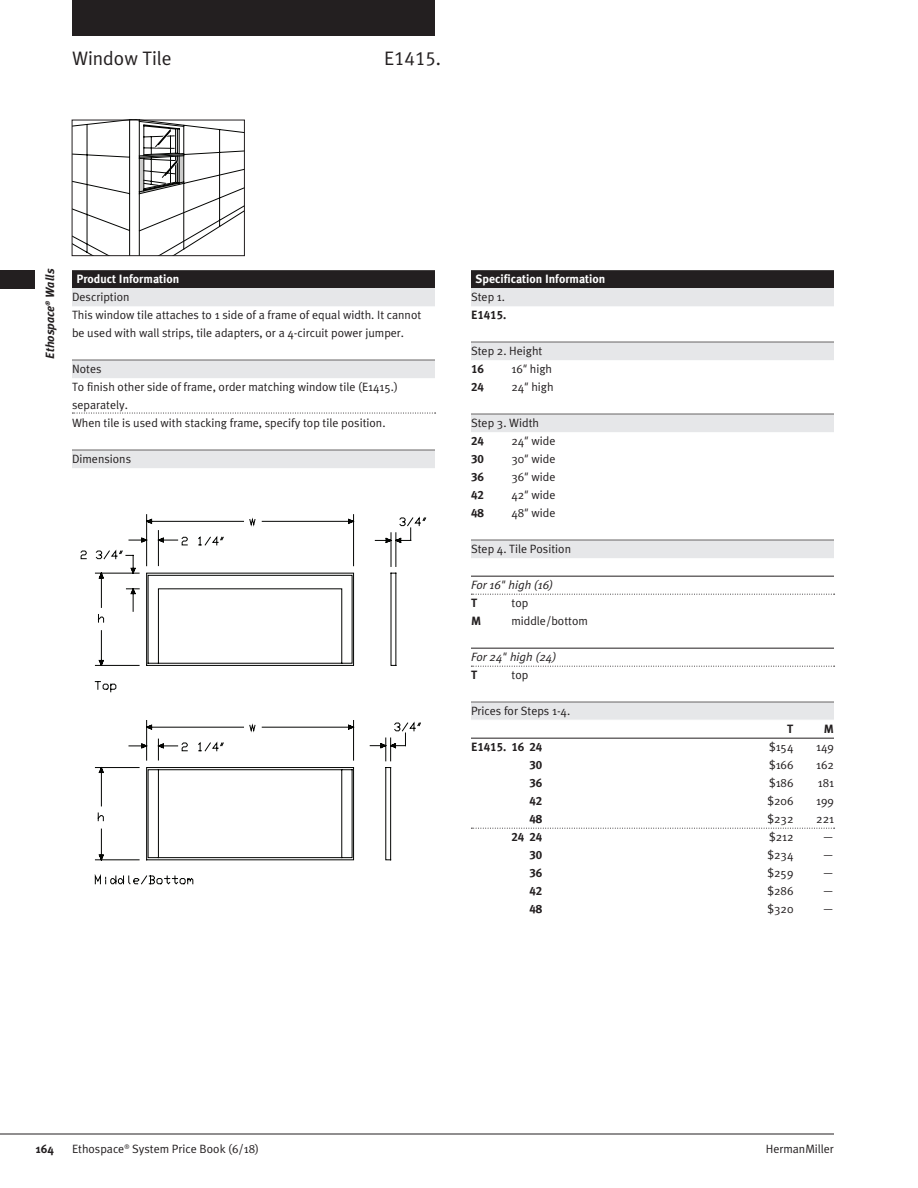
<style>
.page{position:relative;width:918px;height:1188px;background:#fff}
.page>*{position:absolute;margin:0;border:0;box-sizing:border-box;transform-origin:0 0}
.ProdName{font:19.5px "Meta HM";color:#231f20}
.ProdNums{font:19.5px "Meta Caps HM";color:#231f20}
.BodyText{font:12px/18px "Meta HM";color:#231f20}
.GreyBarTopLine{font:12px "Meta HM";color:#231f20}
.DottedRule{font:12px "Meta HM";color:#231f20}
.BodyText-2{font:700 12px "Meta Caps HM";color:#231f20}
.FooterVerso{font:12px "Meta HM";color:#231f20}
.BodyText-3{font:italic 12px "Meta HM";color:#231f20}
.BlackBarColumnBreak{font:700 12px "Meta HM";color:#fff}
.BlackBar{font:700 12px "Meta HM";color:#fff}
.GreyBar12{font:12px "Meta HM";color:#231f20}
.TabsVerso{font:italic 700 12px "Meta HM";color:#231f20}
.FooterVerso-2{font:700 12px "Meta HM";color:#231f20}
.ColHeads{font:700 12px "Meta Caps HM";color:#231f20}
.s1{font-style:italic}
</style>
<div class="page">
<div style="left:72px;top:0;width:363px;height:36px;background:#231f20"></div>
<hr style="left:0;top:1134px;width:834px;height:1px;background:#231f20">
<div style="left:0;top:270px;width:34px;height:18px;background:#231f20"></div>
<div style="left:72px;top:270px;width:363px;height:18px;background:#231f20"></div>
<div style="left:72px;top:288px;width:363px;height:18px;background:#e6e7e9"></div>
<hr style="left:72px;top:360px;width:363px;height:1px;background:#231f20">
<div style="left:72px;top:361px;width:363px;height:17px;background:#e6e7e9"></div>
<svg style="left:72px;top:413px;width:364px;height:1px"></svg>
<hr style="left:72px;top:450px;width:363px;height:1px;background:#231f20">
<div style="left:72px;top:451px;width:363px;height:17px;background:#e6e7e9"></div>
<svg style="left:80px;top:514px;width:347px;height:371px"></svg>
<svg style="left:375px;top:518px;width:51px;height:148px"></svg>
<div style="left:471px;top:270px;width:363px;height:18px;background:#231f20"></div>
<div style="left:471px;top:288px;width:363px;height:18px;background:#e6e7e9"></div>
<hr style="left:471px;top:342px;width:363px;height:1px;background:#231f20">
<div style="left:471px;top:343px;width:363px;height:17px;background:#e6e7e9"></div>
<hr style="left:471px;top:414px;width:363px;height:1px;background:#231f20">
<div style="left:471px;top:415px;width:363px;height:17px;background:#e6e7e9"></div>
<hr style="left:471px;top:540px;width:363px;height:1px;background:#231f20">
<div style="left:471px;top:541px;width:363px;height:17px;background:#e6e7e9"></div>
<hr style="left:471px;top:576px;width:363px;height:1px;background:#231f20">
<svg style="left:471px;top:594px;width:364px;height:1px"></svg>
<hr style="left:471px;top:648px;width:363px;height:1px;background:#231f20">
<svg style="left:471px;top:666px;width:364px;height:1px"></svg>
<hr style="left:471px;top:702px;width:363px;height:1px;background:#231f20">
<div style="left:471px;top:703px;width:363px;height:17px;background:#e6e7e9"></div>
<hr style="left:471px;top:738px;width:363px;height:1px;background:#231f20">
<svg style="left:471px;top:828px;width:364px;height:1px"></svg>
<svg style="left:74px;top:122px;width:168px;height:132px"></svg>
<div style="left:72px;top:120px;width:172px;height:136px;border:1px solid #231f20"></div>
<p class="ProdName" style="left:72px;top:47px;width:101px">Window Tile</p>
<p class="ProdNums" style="left:384px;top:47px;width:59px">E1415.</p>
<p class="TabsVerso" style="left:43px;top:359px;width:92px;rotate:-90deg">Ethospace® Walls</p>
<p class="BlackBar" style="left:76px;top:272px;width:104px">Product Information</p>
<p class="GreyBar12" style="left:72px;top:290px;width:59px">Description</p>
<p class="BodyText" style="left:72px;top:306px;width:351px">This window tile attaches to 1 side of a frame of equal width. It cannot be used with wall strips, tile adapters, or a 4-circuit power jumper.</p>
<p class="GreyBarTopLine" style="left:72px;top:362px;width:31px">Notes</p>
<p class="BodyText" style="left:72px;top:378px;width:327px">To finish other side of frame, order matching window tile (E1415.) separately.</p>
<p class="DottedRule" style="left:72px;top:416px;width:315px">When tile is used with stacking frame, specify top tile position.</p>
<p class="GreyBarTopLine" style="left:72px;top:452px;width:61px">Dimensions</p>
<p class="BlackBarColumnBreak" style="left:476px;top:272px;width:131px">Specification Information</p>
<p class="GreyBar12" style="left:471px;top:290px;width:36px">Step 1.</p>
<p class="BodyText-2" style="left:471px;top:308px;width:37px">E1415.</p>
<p class="GreyBarTopLine" style="left:471px;top:344px;width:73px">Step 2. Height</p>
<p class="BodyText-2" style="left:471px;top:362px;width:14px">16</p>
<p class="BodyText" style="left:511px;top:360px;width:42px">16<span class="s1">"</span> high</p>
<p class="BodyText-2" style="left:471px;top:380px;width:14px">24</p>
<p class="BodyText" style="left:511px;top:378px;width:44px">24<span class="s1">"</span> high</p>
<p class="GreyBarTopLine" style="left:471px;top:416px;width:70px">Step 3. Width</p>
<p class="BodyText-2" style="left:471px;top:434px;width:14px">24</p>
<p class="BodyText" style="left:511px;top:432px;width:45px">24<span class="s1">"</span> wide</p>
<p class="BodyText-2" style="left:471px;top:452px;width:14px">30</p>
<p class="BodyText" style="left:511px;top:450px;width:45px">30<span class="s1">"</span> wide</p>
<p class="BodyText-2" style="left:471px;top:470px;width:14px">36</p>
<p class="BodyText" style="left:511px;top:468px;width:45px">36<span class="s1">"</span> wide</p>
<p class="BodyText-2" style="left:471px;top:488px;width:14px">42</p>
<p class="BodyText" style="left:511px;top:486px;width:45px">42<span class="s1">"</span> wide</p>
<p class="BodyText-2" style="left:471px;top:506px;width:14px">48</p>
<p class="BodyText" style="left:511px;top:504px;width:45px">48<span class="s1">"</span> wide</p>
<p class="GreyBarTopLine" style="left:471px;top:542px;width:102px">Step 4. Tile Position</p>
<p class="BodyText-3" style="left:471px;top:578px;width:84px">For 16" high (16)</p>
<p class="BodyText-2" style="left:471px;top:596px;width:8px">T</p>
<p class="BodyText" style="left:511px;top:594px;width:18px">top</p>
<p class="BodyText-2" style="left:471px;top:614px;width:12px">M</p>
<p class="BodyText" style="left:511px;top:612px;width:78px">middle/bottom</p>
<p class="BodyText-3" style="left:471px;top:650px;width:87px">For 24" high (24)</p>
<p class="BodyText-2" style="left:471px;top:668px;width:8px">T</p>
<p class="BodyText" style="left:511px;top:666px;width:18px">top</p>
<p class="GreyBarTopLine" style="left:471px;top:704px;width:101px">Prices for Steps 1-4.</p>
<p class="ColHeads" style="left:787px;top:722px;width:8px">T</p>
<p class="ColHeads" style="left:824px;top:722px;width:12px">M</p>
<p class="BodyText-2" style="left:471px;top:740px;width:73px">E1415. 16 24</p>
<p class="BodyText" style="left:769px;top:738px;width:26px">$154</p>
<p class="BodyText" style="left:816px;top:738px;width:19px">149</p>
<p class="BodyText-2" style="left:530px;top:758px;width:14px">30</p>
<p class="BodyText" style="left:769px;top:756px;width:26px">$166</p>
<p class="BodyText" style="left:816px;top:756px;width:19px">162</p>
<p class="BodyText-2" style="left:530px;top:776px;width:14px">36</p>
<p class="BodyText" style="left:769px;top:774px;width:26px">$186</p>
<p class="BodyText" style="left:818px;top:774px;width:18px">181</p>
<p class="BodyText-2" style="left:530px;top:794px;width:14px">42</p>
<p class="BodyText" style="left:768px;top:792px;width:27px">$206</p>
<p class="BodyText" style="left:816px;top:792px;width:19px">199</p>
<p class="BodyText-2" style="left:530px;top:812px;width:14px">48</p>
<p class="BodyText" style="left:768px;top:810px;width:27px">$232</p>
<p class="BodyText" style="left:816px;top:810px;width:19px">221</p>
<p class="BodyText-2" style="left:512px;top:830px;width:32px">24 24</p>
<p class="BodyText" style="left:769px;top:828px;width:26px">$212</p>
<p class="BodyText" style="left:822px;top:828px;width:13px">—</p>
<p class="BodyText-2" style="left:530px;top:848px;width:14px">30</p>
<p class="BodyText" style="left:768px;top:846px;width:27px">$234</p>
<p class="BodyText" style="left:822px;top:846px;width:13px">—</p>
<p class="BodyText-2" style="left:530px;top:866px;width:14px">36</p>
<p class="BodyText" style="left:768px;top:864px;width:27px">$259</p>
<p class="BodyText" style="left:822px;top:864px;width:13px">—</p>
<p class="BodyText-2" style="left:530px;top:884px;width:14px">42</p>
<p class="BodyText" style="left:768px;top:882px;width:27px">$286</p>
<p class="BodyText" style="left:822px;top:882px;width:13px">—</p>
<p class="BodyText-2" style="left:530px;top:902px;width:14px">48</p>
<p class="BodyText" style="left:768px;top:900px;width:27px">$320</p>
<p class="BodyText" style="left:822px;top:900px;width:13px">—</p>
<p class="FooterVerso-2" style="left:36px;top:1141px;width:20px">164</p>
<p class="FooterVerso" style="left:72px;top:1141px;width:189px">Ethospace® System Price Book (6/18)</p>
<p class="FooterVerso" style="left:766px;top:1141px;width:70px">HermanMiller</p>
</div>
